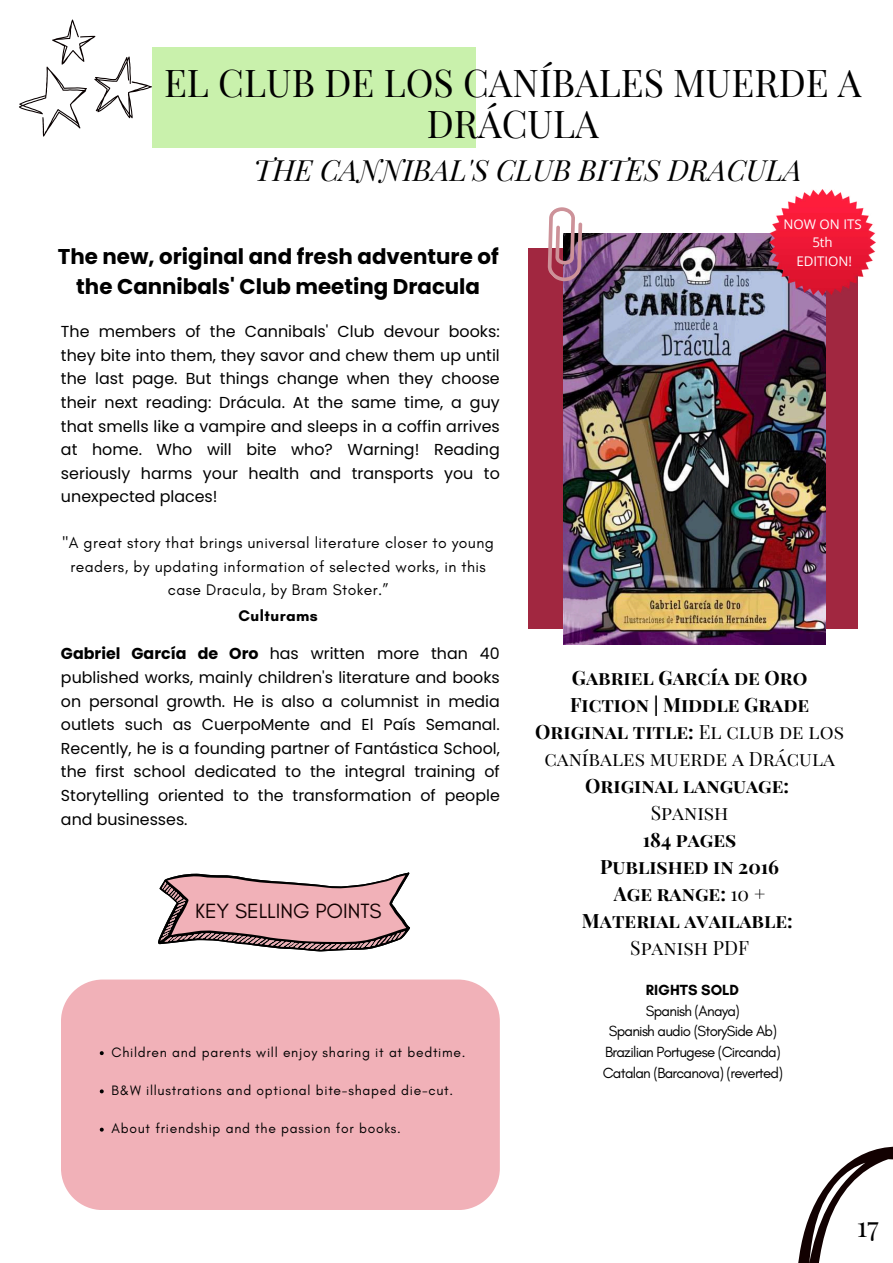
<style>
.page{position:relative;width:893px;height:1263px;background:#fff}
.page>*{position:absolute;margin:0;border:0;box-sizing:border-box;transform-origin:0 0}
.t1{font:37.5px/40.5px "Playfair Display SC";color:#000;text-align:center}
.t2{font:italic 29.25px "Playfair Display";color:#000}
.t3{font:28.5px "Playfair Display SC";color:#000}
.t4{font:700 21.38px/29.8px "Poppins";color:#000;text-align:center}
.t5{font:21px "Glacial Indifference";color:#120101}
.t6{font:700 19.35px/27px "Playfair Display SC";color:#000;text-align:center}
.t7{font:19.35px "Playfair Display SC";color:#000}
.t8{font:15.9px/23.6px "Poppins";color:#000;text-align:justify}
.t9{font:15.83px/23.6px "Poppins";color:#000;text-align:justify}
.t10{font:15.75px/23.5px "Glacial Indifference";letter-spacing:.03em;color:#000;text-align:center}
.t11{font:700 15.67px "Glacial Indifference";letter-spacing:.03em;color:#000}
.t12{font:15px/20.9px "Glacial Indifference";letter-spacing:-.05em;color:#000;text-align:center}
.t13{font:700 15px "Glacial Indifference";color:#000}
.t14{font:13.88px "Glacial Indifference";letter-spacing:.055em;color:#000}
.t15{font:13.27px/18.6px "Open Sans";color:#fffdfd;text-align:center}
.s1{font-weight:700}
.s2{font-weight:400}
</style>
<div class="page">
<svg style="left:158px;top:872px;width:252px;height:79px"></svg>
<svg style="left:19px;top:20px;width:133px;height:117px"></svg>
<div style="left:527px;top:248px;width:330px;height:381px;background:#a12740"></div>
<img style="left:564px;top:233px;width:261px;height:411px">
<svg style="left:527px;top:207px;width:81px;height:81px"></svg>
<div style="left:152px;top:48px;width:324px;height:100px;background:#c9f1ac"></div>
<img style="left:769px;top:189px;width:106px;height:106px">
<svg style="left:373px;top:930px;width:520px;height:333px"></svg>
<div style="left:61px;top:979px;width:438px;height:231px;background:#f1b1b8"></div>
<svg style="left:100px;top:1051px;width:4px;height:4px"></svg>
<svg style="left:100px;top:1089px;width:4px;height:4px"></svg>
<svg style="left:100px;top:1128px;width:4px;height:3px"></svg>
<h1 class="t1" style="left:164px;top:61px;width:699px">EL CLUB DE LOS CANÍBALES MUERDE A<br>DRÁCULA</h1>
<h2 class="t2" style="left:253px;top:150px;width:550px">THE CANNIBAL'S CLUB BITES DRACULA</h2>
<h3 class="t4" style="left:58px;top:242px;width:442px">The new, original and fresh adventure of the Cannibals' Club meeting Dracula</h3>
<p class="t8" style="left:61px;top:320px;width:440px">The members of the Cannibals' Club devour books: they bite into them, they savor and chew them up until the last page. But things change when they choose their next reading: Drácula. At the same time, a guy that smells like a vampire and sleeps in a coffin arrives at home. Who will bite who? Warning! Reading seriously harms your health and transports you to unexpected places!</p>
<p class="t10" style="left:62px;top:531px;width:433px">"A great story that brings universal literature closer to young readers, by updating information of selected works, in this case Dracula, by Bram Stoker.”</p>
<p class="t11" style="left:238px;top:606px;width:81px">Culturams</p>
<p class="t9" style="left:61px;top:642px;width:440px"><span class="s1">Gabriel García de Oro</span> has written more than 40 published works, mainly children's literature and books on personal growth. He is also a columnist in media outlets such as CuerpoMente and El País Semanal.<br>Recently, he is a founding partner of Fantástica School, the first school dedicated to the integral training of Storytelling oriented to the transformation of people and businesses.</p>
<h3 class="t5" style="left:195px;top:898px;width:188px">KEY SELLING POINTS</h3>
<p class="t14" style="left:112px;top:1043px;width:355px">Children and parents will enjoy sharing it at bedtime.</p>
<p class="t14" style="left:112px;top:1082px;width:343px">B&amp;W illustrations and optional bite-shaped die-cut.</p>
<p class="t14" style="left:112px;top:1120px;width:291px">About friendship and the passion for books.</p>
<p class="t15" style="left:783px;top:214px;width:80px">NOW ON ITS<br>5th<br>EDITION!</p>
<p class="t6" style="left:535px;top:664px;width:310px">Gabriel García de Oro<br>Fiction | Middle Grade<br>Original title: <span class="s2">El club de los caníbales muerde a Drácula</span></p>
<p class="t6" style="left:585px;top:772px;width:205px">Original language:</p>
<p class="t7" style="left:651px;top:799px;width:79px">Spanish</p>
<p class="t6" style="left:582px;top:826px;width:212px">184 pages<br>Published in 2016<br>Age range: <span class="s2">10 +<br></span>Material available:</p>
<p class="t7" style="left:630px;top:934px;width:120px">Spanish PDF</p>
<p class="t13" style="left:646px;top:980px;width:95px">RIGHTS SOLD</p>
<p class="t12" style="left:603px;top:1000px;width:182px">Spanish (Anaya)<br>Spanish audio (StorySide Ab)<br>Brazilian Portugese (Circanda)<br>Catalan (Barcanova) (reverted)</p>
<h3 class="t3" style="left:856px;top:1206px;width:24px">17</h3>
</div>
